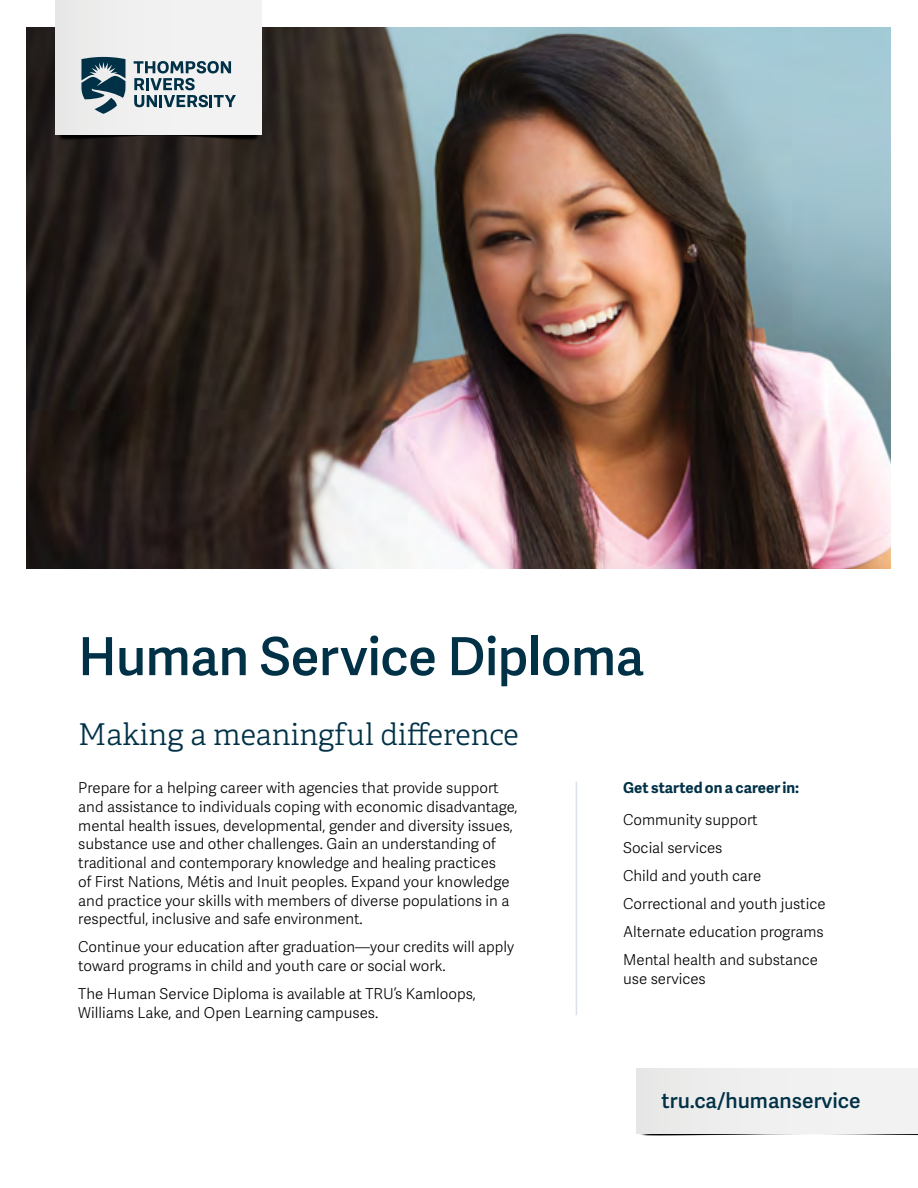
<style>
.page{position:relative;width:918px;height:1188px;background:#fff}
.page>*{position:absolute;margin:0;border:0;box-sizing:border-box;transform-origin:0 0}
.t1{font:600 52.5px "Adelle Sans";letter-spacing:-.01em;color:#003146}
.t2{font:300 30px "Adelle";color:#003146}
.t3{font:600 21px "Adelle Sans";color:#003146}
.t4{font:300 15px/18.8px "Adelle Sans";color:#000}
.t5{font:700 15px "Adelle Sans";color:#003146}
</style>
<div class="page">
<img style="left:26px;top:27px;width:865px;height:542px">
<svg style="left:640px;top:1134px;width:278px;height:2px"></svg>
<div style="left:637px;top:1069px;width:281px;height:65px;background:#f0f0f0"></div>
<svg style="left:56px;top:134px;width:205px;height:7px"></svg>
<div style="left:56px;top:0;width:205px;height:134px;background:#f1f1f1"></div>
<svg style="left:81px;top:57px;width:44px;height:57px"></svg>
<svg style="left:134px;top:61px;width:102px;height:46px"></svg>
<hr style="left:576px;top:782px;width:1px;height:233px;background:#d9e0e7">
<h1 class="t1" style="left:78px;top:618px;width:568px">Human Service Diploma</h1>
<h2 class="t2" style="left:78px;top:716px;width:442px">Making a meaningful difference</h2>
<p class="t4" style="left:78px;top:778px;width:441px">Prepare for a helping career with agencies that provide support and assistance to individuals coping with economic disadvantage, mental health issues, developmental, gender and diversity issues, substance use and other challenges. Gain an understanding of traditional and contemporary knowledge and healing practices<br>of First Nations, Métis and Inuit peoples. Expand your knowledge and practice your skills with members of diverse populations in a respectful, inclusive and safe environment.</p>
<p class="t4" style="left:78px;top:937px;width:437px">Continue your education after graduation—your credits will apply toward programs in child and youth care or social work.</p>
<p class="t4" style="left:78px;top:984px;width:399px">The Human Service Diploma is available at TRU’s Kamloops,<br>Williams Lake, and Open Learning campuses.</p>
<p class="t5" style="left:623px;top:777px;width:178px">Get started on a career in:</p>
<p class="t4" style="left:623px;top:806px;width:204px;line-height:27.9px">Community support<br>Social services<br>Child and youth care<br>Correctional and youth justice<br>Alternate education programs<br>Mental health and substance</p>
<p class="t4" style="left:623px;top:969px;width:84px">use services</p>
<h3 class="t3" style="left:662px;top:1086px;width:201px">tru.ca/humanservice</h3>
</div>
